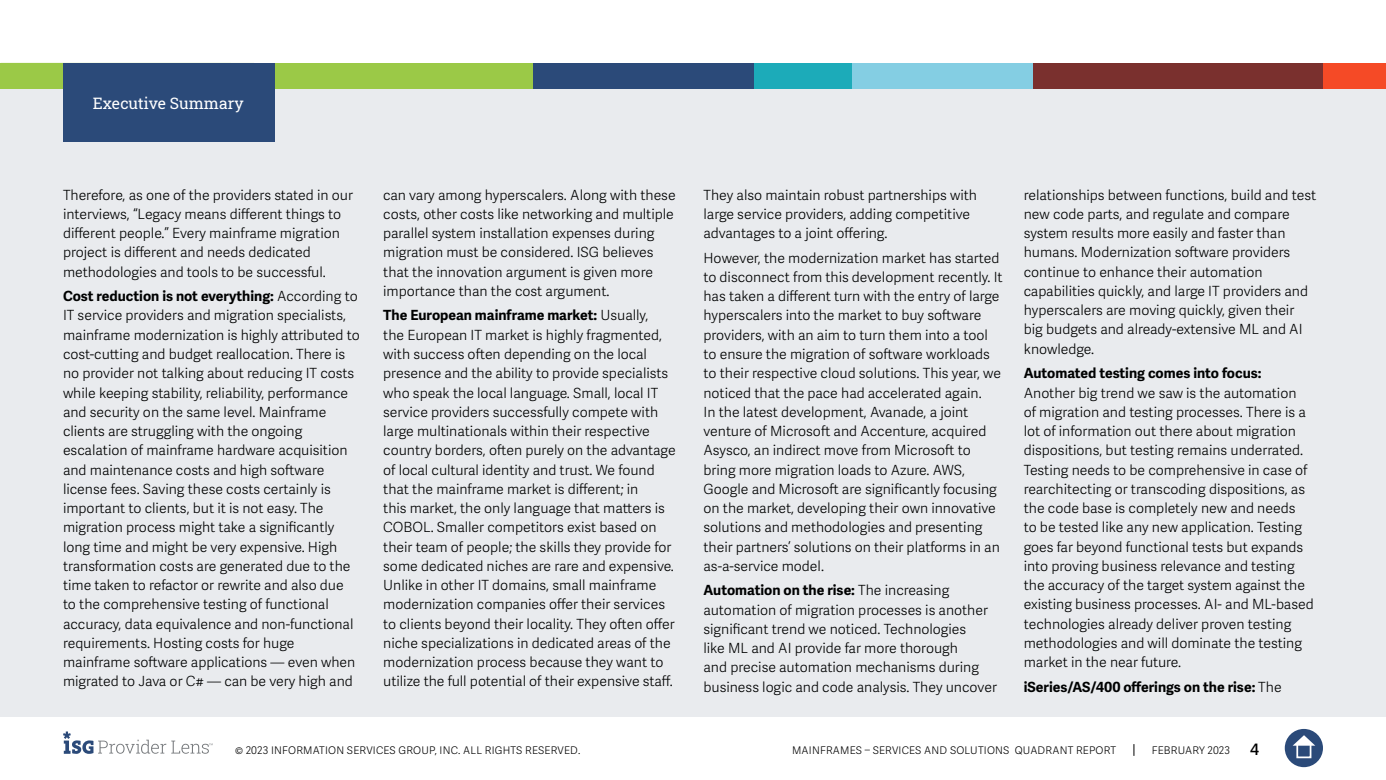
<style>
.page{position:relative;width:1386px;height:780px;background:#fff}
.page>*{position:absolute;margin:0;border:0;box-sizing:border-box;transform-origin:0 0}
.t1{font:15.75px "Roboto Slab ISG P Regular";color:#fff}
.t2{font:600 15.75px "Adelle Sans";color:#000}
.t3{font:300 14px/19.2px "Adelle Sans";color:#000101}
.t4{font:700 14px "Adelle Sans";color:#000101}
.t5{font:300 10.5px "Adelle Sans";letter-spacing:.02em;color:#000}
.s1{font-weight:700}
.s2{font-weight:300}
</style>
<div class="page">
<svg style="left:1133px;top:744px;width:1px;height:12px"></svg>
<div style="left:1285px;top:729px;width:38px;height:38px;background:#2b4a79;border-radius:50%"></div>
<svg style="left:1293px;top:735px;width:22px;height:10px"></svg>
<div style="left:1296px;top:743px;width:15px;height:15px;border:2px solid #fff"></div>
<svg style="left:63px;top:731px;width:150px;height:23px"></svg>
<div style="left:0;top:63px;width:1386px;height:654px;background:#e9ebee"></div>
<div style="left:0;top:63px;width:533px;height:25px;background:#9bc947"></div>
<div style="left:533px;top:63px;width:223px;height:25px;background:#2b4a79"></div>
<div style="left:850px;top:63px;width:184px;height:25px;background:#84cee3"></div>
<div style="left:1323px;top:63px;width:63px;height:25px;background:#f54a26"></div>
<div style="left:1033px;top:63px;width:290px;height:25px;background:#7a302e"></div>
<div style="left:754px;top:63px;width:98px;height:25px;background:#1cabb9"></div>
<div style="left:63px;top:63px;width:211px;height:79px;background:#2b4a79"></div>
<p class="t1" style="left:93px;top:92px;width:152px">Executive Summary</p>
<p class="t3" style="left:63px;top:185px;width:292px">Therefore, as one of the providers stated in our interviews, “Legacy means different things to different people.” Every mainframe migration project is different and needs dedicated methodologies and tools to be successful.</p>
<p class="t3" style="left:63px;top:287px;width:298px"><span class="s1">Cost reduction is not everything:</span> According to IT service providers and migration specialists, mainframe modernization is highly attributed to cost-cutting and budget reallocation. There is no provider not talking about reducing IT costs while keeping stability, reliability, performance and security on the same level. Mainframe clients are struggling with the ongoing escalation of mainframe hardware acquisition and maintenance costs and high software license fees. Saving these costs certainly is important to clients, but it is not easy. The migration process might take a significantly long time and might be very expensive. High transformation costs are generated due to the time taken to refactor or rewrite and also due to the comprehensive testing of functional accuracy, data equivalence and non-functional requirements. Hosting costs for huge mainframe software applications — even when migrated to Java or C# — can be very high and</p>
<p class="t3" style="left:383px;top:185px;width:294px">can vary among hyperscalers. Along with these costs, other costs like networking and multiple parallel system installation expenses during migration must be considered. ISG believes that the innovation argument is given more importance than the cost argument.</p>
<p class="t3" style="left:383px;top:306px;width:294px"><span class="s1">The European mainframe market:</span> Usually,<br>the European IT market is highly fragmented, with success often depending on the local presence and the ability to provide specialists who speak the local language. Small, local IT service providers successfully compete with large multinationals within their respective country borders, often purely on the advantage of local cultural identity and trust. We found that the mainframe market is different; in<br>this market, the only language that matters is COBOL. Smaller competitors exist based on their team of people; the skills they provide for some dedicated niches are rare and expensive.<br>Unlike in other IT domains, small mainframe modernization companies offer their services to clients beyond their locality. They often offer niche specializations in dedicated areas of the modernization process because they want to utilize the full potential of their expensive staff.</p>
<p class="t3" style="left:704px;top:185px;width:275px">They also maintain robust partnerships with large service providers, adding competitive advantages to a joint offering.</p>
<p class="t3" style="left:704px;top:248px;width:301px">However, the modernization market has started to disconnect from this development recently. It has taken a different turn with the entry of large hyperscalers into the market to buy software providers, with an aim to turn them into a tool to ensure the migration of software workloads to their respective cloud solutions. This year, we noticed that the pace had accelerated again.<br>In the latest development, Avanade, a joint venture of Microsoft and Accenture, acquired Asysco, an indirect move from Microsoft to bring more migration loads to Azure. AWS, Google and Microsoft are significantly focusing on the market, developing their own innovative solutions and methodologies and presenting their partners’ solutions on their platforms in an as-a-service model.</p>
<p class="t3" style="left:704px;top:581px;width:295px"><span class="s1">Automation on the rise:</span> The increasing automation of migration processes is another significant trend we noticed. Technologies<br>like ML and AI provide far more thorough<br>and precise automation mechanisms during business logic and code analysis. They uncover</p>
<p class="t3" style="left:1024px;top:185px;width:294px">relationships between functions, build and test new code parts, and regulate and compare system results more easily and faster than humans. Modernization software providers continue to enhance their automation capabilities quickly, and large IT providers and hyperscalers are moving quickly, given their big budgets and already-extensive ML and AI knowledge.</p>
<p class="t4" style="left:1024px;top:365px;width:239px">Automated testing comes into focus:</p>
<p class="t3" style="left:1024px;top:383px;width:292px">Another big trend we saw is the automation<br>of migration and testing processes. There is a lot of information out there about migration dispositions, but testing remains underrated.<br>Testing needs to be comprehensive in case of rearchitecting or transcoding dispositions, as the code base is completely new and needs<br>to be tested like any new application. Testing goes far beyond functional tests but expands into proving business relevance and testing the accuracy of the target system against the existing business processes. AI- and ML-based technologies already deliver proven testing methodologies and will dominate the testing market in the near future.</p>
<p class="t4" style="left:1024px;top:678px;width:259px">iSeries/AS/400 offerings on the rise: <span class="s2">The</span></p>
<p class="t5" style="left:235px;top:744px;width:347px">© 2023 INFORMATION SERVICES GROUP, INC. ALL RIGHTS RESERVED.</p>
<p class="t5" style="left:792px;top:744px;width:326px">MAINFRAMES – SERVICES AND SOLUTIONS QUADRANT REPORT</p>
<p class="t5" style="left:1152px;top:744px;width:80px">FEBRUARY 2023</p>
<p class="t2" style="left:1250px;top:740px;width:10px">4</p>
</div>
